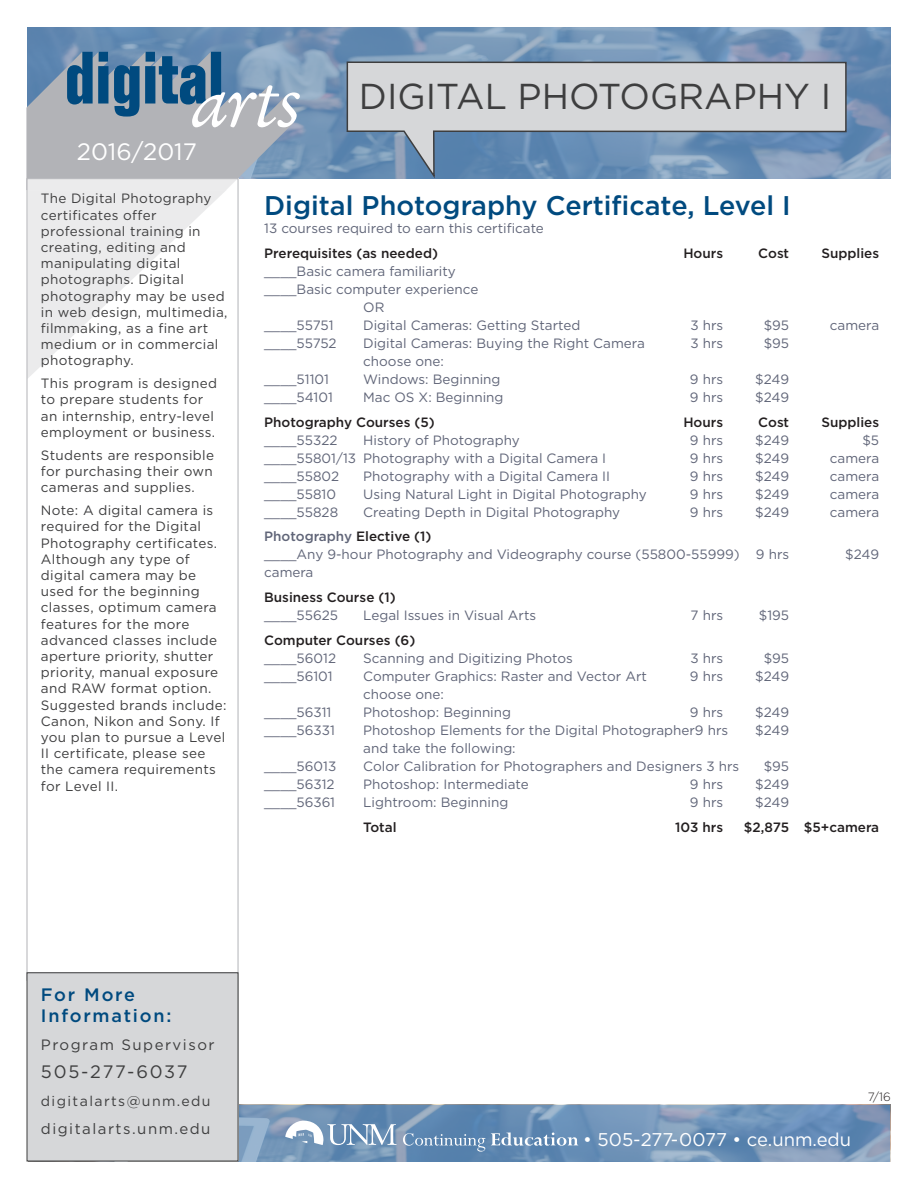
<style>
.page{position:relative;width:918px;height:1188px;background:#fff}
.page>*{position:absolute;margin:0;border:0;box-sizing:border-box;transform-origin:0 0}
.t1{font:36px "Gotham";color:#3e3e3f}
.t2{font:500 27px "Gotham";color:#004a7f}
.t3{font:23.7px "Gotham";color:#fff}
.t4{font:18.45px "Gotham";color:#fff}
.t5{font:500 18px/21px "Gotham";letter-spacing:.1em;color:#004a7f}
.t6{font:18px "Gotham";letter-spacing:.1em;color:#3e3e3f}
.t7{font:15px "Gotham";letter-spacing:.1em;color:#3e3e3f}
.t8{font:14.1px "Gotham";letter-spacing:.1em;color:#3e3e3f}
.t9{font:13.5px/18px "Gotham";color:#606578}
.t10{font:13.5px/16.2px "Gotham";letter-spacing:.025em;color:#3e3e3f}
.t11{font:500 13.5px "Gotham";color:#231f20}
.t12{font:300 12px "Gotham";color:#231f20}
.s1{font-weight:500}
.s2{font-weight:500;color:#231f20}
</style>
<div class="page">
<img style="left:238px;top:1105px;width:653px;height:56px">
<img style="left:27px;top:27px;width:864px;height:151px">
<svg style="left:26px;top:52px;width:274px;height:327px"></svg>
<svg style="left:403px;top:1133px;width:82px;height:19px;background:#7296ba"></svg>
<svg style="left:491px;top:1132px;width:87px;height:14px"></svg>
<svg style="left:285px;top:1121px;width:112px;height:24px"></svg>
<svg style="left:346px;top:61px;width:501px;height:118px;background:#a7b6c6"></svg>
<div style="left:27px;top:179px;width:211px;height:801px;background:#fff"></div>
<div style="left:27px;top:178px;width:211px;height:803px;border:1px solid #b2b3b7"></div>
<div style="left:27px;top:973px;width:211px;height:188px;background:#d6d7d9"></div>
<h3 class="t3" style="left:77px;top:136px;width:121px">2016/2017</h3>
<p class="t10" style="left:41px;top:190px;width:188px">The Digital Photography certificates offer professional training in creating, editing and manipulating digital photographs. Digital photography may be used in web design, multimedia, filmmaking, as a fine art medium or in commercial photography.</p>
<p class="t10" style="left:41px;top:375px;width:178px">This program is designed to prepare students for an internship, entry-level employment or business.</p>
<p class="t10" style="left:41px;top:447px;width:175px;text-align:justify">Students are responsible for purchasing their own cameras and supplies.</p>
<p class="t10" style="left:41px;top:502px;width:187px">Note: A digital camera is required for the Digital<br>Photography certificates.<br>Although any type of digital camera may be used for the beginning classes, optimum camera features for the more advanced classes include aperture priority, shutter priority, manual exposure and RAW format option.<br>Suggested brands include:<br>Canon, Nikon and Sony. If you plan to pursue a Level<br>II certificate, please see the camera requirements for Level II.</p>
<h1 class="t1" style="left:359px;top:73px;width:474px">DIGITAL PHOTOGRAPHY I</h1>
<h2 class="t2" style="left:264px;top:188px;width:528px">Digital Photography Certificate, Level I</h2>
<p class="t9" style="left:264px;top:219px;width:281px">13 courses required to earn this certificate</p>
<p class="t11" style="left:264px;top:244px;width:175px">Prerequisites (as needed)</p>
<p class="t11" style="left:683px;top:244px;width:41px">Hours</p>
<p class="t11" style="left:758px;top:244px;width:32px">Cost</p>
<p class="t11" style="left:821px;top:244px;width:59px">Supplies</p>
<p class="t9" style="left:264px;top:262px;width:193px">____Basic camera familiarity</p>
<p class="t9" style="left:264px;top:280px;width:216px">____Basic computer experience</p>
<p class="t9" style="left:363px;top:298px;width:23px">OR</p>
<p class="t9" style="left:264px;top:316px;width:71px">____55751</p>
<p class="t9" style="left:363px;top:316px;width:219px">Digital Cameras: Getting Started</p>
<p class="t9" style="left:690px;top:316px;width:34px">3 hrs</p>
<p class="t9" style="left:764px;top:316px;width:27px">$95</p>
<p class="t9" style="left:830px;top:316px;width:51px">camera</p>
<p class="t9" style="left:264px;top:334px;width:74px">____55752</p>
<p class="t9" style="left:363px;top:334px;width:283px">Digital Cameras: Buying the Right Camera</p>
<p class="t9" style="left:690px;top:334px;width:34px">3 hrs</p>
<p class="t9" style="left:764px;top:334px;width:27px">$95</p>
<p class="t9" style="left:363px;top:352px;width:82px">choose one:</p>
<p class="t9" style="left:264px;top:370px;width:66px">____51101</p>
<p class="t9" style="left:363px;top:370px;width:139px">Windows: Beginning</p>
<p class="t9" style="left:690px;top:370px;width:35px">9 hrs</p>
<p class="t9" style="left:755px;top:370px;width:35px">$249</p>
<p class="t9" style="left:264px;top:388px;width:70px">____54101</p>
<p class="t9" style="left:363px;top:388px;width:142px">Mac OS X: Beginning</p>
<p class="t9" style="left:690px;top:388px;width:35px">9 hrs</p>
<p class="t9" style="left:755px;top:388px;width:35px">$249</p>
<p class="t11" style="left:264px;top:413px;width:172px">Photography Courses (5)</p>
<p class="t11" style="left:683px;top:413px;width:41px">Hours</p>
<p class="t11" style="left:758px;top:413px;width:32px">Cost</p>
<p class="t11" style="left:821px;top:413px;width:59px">Supplies</p>
<p class="t9" style="left:264px;top:431px;width:75px">____55322</p>
<p class="t9" style="left:363px;top:431px;width:158px">History of Photography</p>
<p class="t9" style="left:690px;top:431px;width:35px">9 hrs</p>
<p class="t9" style="left:755px;top:431px;width:35px">$249</p>
<p class="t9" style="left:862px;top:431px;width:18px">$5</p>
<p class="t9" style="left:264px;top:449px;width:343px">____55801/13 Photography with a Digital Camera I</p>
<p class="t9" style="left:690px;top:449px;width:35px">9 hrs</p>
<p class="t9" style="left:755px;top:449px;width:35px">$249</p>
<p class="t9" style="left:830px;top:449px;width:51px">camera</p>
<p class="t9" style="left:264px;top:467px;width:77px">____55802</p>
<p class="t9" style="left:363px;top:467px;width:248px">Photography with a Digital Camera II</p>
<p class="t9" style="left:690px;top:467px;width:35px">9 hrs</p>
<p class="t9" style="left:755px;top:467px;width:35px">$249</p>
<p class="t9" style="left:830px;top:467px;width:51px">camera</p>
<p class="t9" style="left:264px;top:485px;width:73px">____55810</p>
<p class="t9" style="left:363px;top:485px;width:285px">Using Natural Light in Digital Photography</p>
<p class="t9" style="left:690px;top:485px;width:35px">9 hrs</p>
<p class="t9" style="left:755px;top:485px;width:35px">$249</p>
<p class="t9" style="left:830px;top:485px;width:51px">camera</p>
<p class="t9" style="left:264px;top:503px;width:76px">____55828</p>
<p class="t9" style="left:363px;top:503px;width:258px">Creating Depth in Digital Photography</p>
<p class="t9" style="left:690px;top:503px;width:35px">9 hrs</p>
<p class="t9" style="left:755px;top:503px;width:35px">$249</p>
<p class="t9" style="left:830px;top:503px;width:51px">camera</p>
<p class="t9" style="left:264px;top:527px;width:527px"><span class="s1">Photography</span> <span class="s2">Elective (1)<br></span>____Any 9-hour Photography and Videography course (55800-55999) 9 hrs</p>
<p class="t9" style="left:845px;top:545px;width:35px">$249</p>
<p class="t9" style="left:264px;top:563px;width:51px">camera</p>
<p class="t11" style="left:264px;top:589px;width:133px">Business Course (1)</p>
<p class="t9" style="left:264px;top:606px;width:76px">____55625</p>
<p class="t9" style="left:363px;top:606px;width:175px">Legal Issues in Visual Arts</p>
<p class="t9" style="left:691px;top:606px;width:34px">7 hrs</p>
<p class="t9" style="left:759px;top:606px;width:32px">$195</p>
<p class="t11" style="left:264px;top:631px;width:153px">Computer Courses (6)</p>
<p class="t9" style="left:264px;top:649px;width:73px">____56012</p>
<p class="t9" style="left:363px;top:649px;width:211px">Scanning and Digitizing Photos</p>
<p class="t9" style="left:690px;top:649px;width:34px">3 hrs</p>
<p class="t9" style="left:764px;top:649px;width:27px">$95</p>
<p class="t9" style="left:264px;top:667px;width:70px">____56101</p>
<p class="t9" style="left:363px;top:667px;width:285px">Computer Graphics: Raster and Vector Art</p>
<p class="t9" style="left:690px;top:667px;width:35px">9 hrs</p>
<p class="t9" style="left:755px;top:667px;width:35px">$249</p>
<p class="t9" style="left:363px;top:685px;width:82px">choose one:</p>
<p class="t9" style="left:264px;top:703px;width:69px">____56311</p>
<p class="t9" style="left:363px;top:703px;width:149px">Photoshop: Beginning</p>
<p class="t9" style="left:690px;top:703px;width:35px">9 hrs</p>
<p class="t9" style="left:755px;top:703px;width:35px">$249</p>
<p class="t9" style="left:264px;top:721px;width:72px">____56331</p>
<p class="t9" style="left:363px;top:721px;width:367px">Photoshop Elements for the Digital Photographer9 hrs</p>
<p class="t9" style="left:755px;top:721px;width:35px">$249</p>
<p class="t9" style="left:363px;top:739px;width:154px">and take the following:</p>
<p class="t9" style="left:264px;top:757px;width:74px">____56013</p>
<p class="t9" style="left:363px;top:757px;width:378px">Color Calibration for Photographers and Designers 3 hrs</p>
<p class="t9" style="left:764px;top:757px;width:27px">$95</p>
<p class="t9" style="left:264px;top:775px;width:72px">____56312</p>
<p class="t9" style="left:363px;top:775px;width:167px">Photoshop: Intermediate</p>
<p class="t9" style="left:690px;top:775px;width:35px">9 hrs</p>
<p class="t9" style="left:755px;top:775px;width:35px">$249</p>
<p class="t9" style="left:264px;top:793px;width:72px">____56361</p>
<p class="t9" style="left:363px;top:793px;width:147px">Lightroom: Beginning</p>
<p class="t9" style="left:690px;top:793px;width:35px">9 hrs</p>
<p class="t9" style="left:755px;top:793px;width:35px">$249</p>
<p class="t11" style="left:363px;top:818px;width:35px">Total</p>
<p class="t11" style="left:675px;top:818px;width:50px">103 hrs</p>
<p class="t11" style="left:744px;top:818px;width:137px">$2,875 $5+camera</p>
<h3 class="t5" style="left:41px;top:984px;width:132px">For More<br>Information:</h3>
<p class="t7" style="left:41px;top:1035px;width:175px">Program Supervisor</p>
<h3 class="t6" style="left:41px;top:1060px;width:148px">505-277-6037</h3>
<p class="t8" style="left:41px;top:1092px;width:171px">digitalarts@unm.edu</p>
<p class="t7" style="left:41px;top:1119px;width:171px">digitalarts.unm.edu</p>
<h3 class="t4" style="left:583px;top:1128px;width:269px">• 505-277-0077 • ce.unm.edu</h3>
<p class="t12" style="left:868px;top:1089px;width:25px">7/16</p>
</div>
